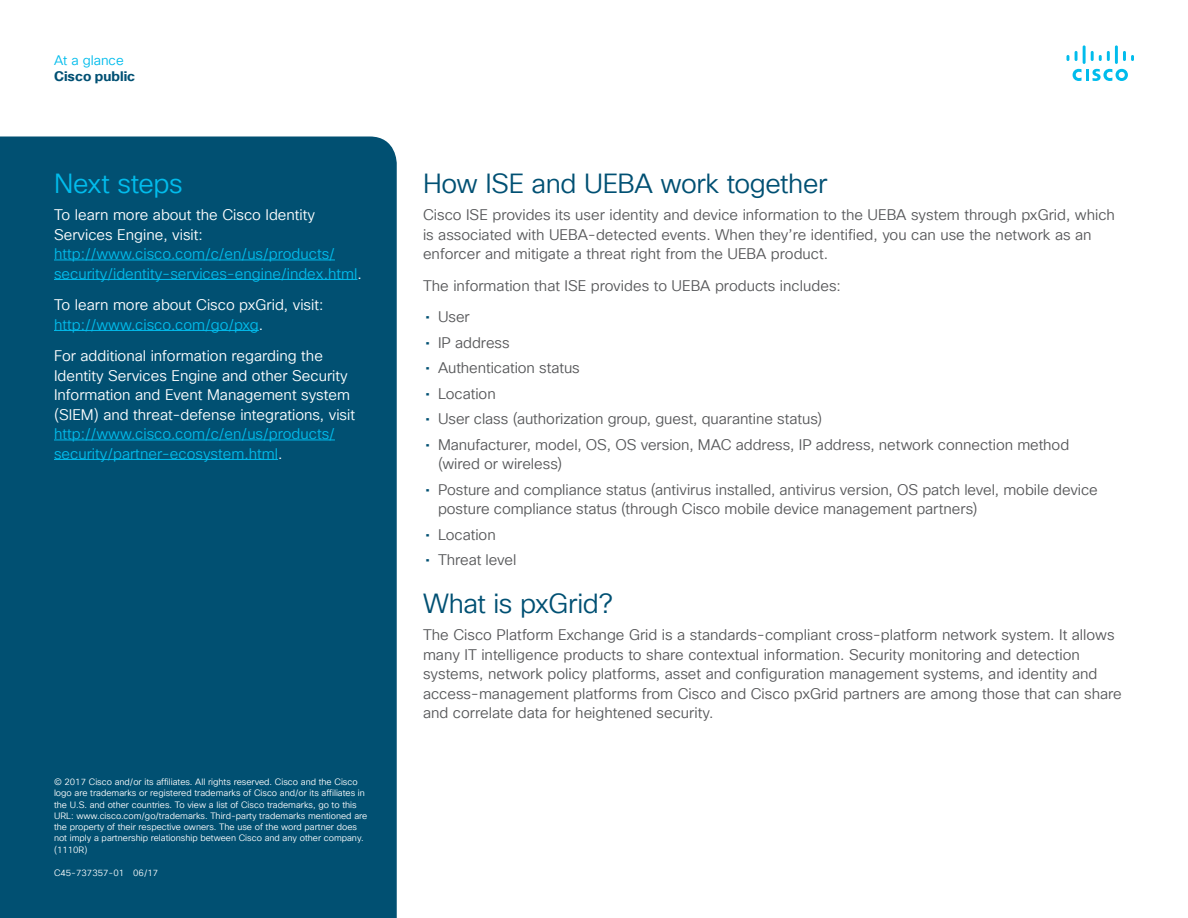
<style>
.page{position:relative;width:1188px;height:918px;background:#fff}
.page>*{position:absolute;margin:0;border:0;box-sizing:border-box;transform-origin:0 0}
.Subhead2_Indigo{font:27px "Cisco Sans TT Light";letter-spacing:-.015em;color:#005073}
.Subhead2_Blue{font:27px "Cisco Sans TT Light";letter-spacing:-.015em;color:#01bcec}
.Body{font:15px/19.5px "Cisco Sans TT Light";color:#57585a}
.Body_White{font:15px/19.5px "Cisco Sans TT Light";color:#fff}
.Body_White-2{font:15px/19.5px "Cisco Sans TT Light";color:#01bcec}
.t1{font:700 13.5px "Cisco Sans TT";color:#005073}
.t2{font:13.5px "Cisco Sans TT Light";color:#01bcec}
.Footer_white{font:9px/11.2px "Cisco Sans TT Light";color:#fff}
.s1{color:#fff}
.s2{color:#01bcec}
.s3{font-family:"Cisco Sans TT";color:#005073}
</style>
<div class="page">
<svg style="left:1073px;top:69px;width:55px;height:12px"></svg>
<svg style="left:1067px;top:55px;width:2px;height:6px"></svg>
<svg style="left:1075px;top:51px;width:3px;height:10px"></svg>
<hr style="left:1083px;top:45px;width:3px;height:19px;background:#01bcec">
<svg style="left:1091px;top:51px;width:19px;height:10px"></svg>
<hr style="left:1115px;top:45px;width:3px;height:19px;background:#01bcec">
<svg style="left:1123px;top:51px;width:11px;height:10px"></svg>
<div style="left:0;top:136px;width:397px;height:782px;background:#015072"></div>
<hr style="left:54px;top:260px;width:281px;height:1px;background:#01bcec">
<hr style="left:54px;top:279px;width:303px;height:1px;background:#01bcec">
<hr style="left:54px;top:330px;width:205px;height:1px;background:#01bcec">
<hr style="left:54px;top:440px;width:281px;height:1px;background:#01bcec">
<hr style="left:54px;top:459px;width:224px;height:1px;background:#01bcec">
<p class="t2" style="left:54px;top:51px;width:71px">At a glance</p>
<p class="t1" style="left:54px;top:67px;width:83px">Cisco public</p>
<p class="Subhead2_Blue" style="left:54px;top:166px;width:130px">Next steps</p>
<p class="Body_White-2" style="left:54px;top:206px;width:309px"><span class="s1">To learn more about the Cisco Identity Services Engine, visit: </span>http://www.cisco.com/c/en/us/products/ security/identity-services-engine/index.html<span class="s1">.</span></p>
<p class="Body_White" style="left:54px;top:296px;width:271px">To learn more about Cisco pxGrid, visit: <span class="s2">http://www.cisco.com/go/pxg</span>.</p>
<p class="Body_White" style="left:54px;top:347px;width:303px">For additional information regarding the Identity Services Engine and other Security Information and Event Management system (SIEM) and threat-defense integrations, visit <span class="s2">http://www.cisco.com/c/en/us/products/ security/partner-ecosystem.html</span>.</p>
<p class="Footer_white" style="left:54px;top:777px;width:315px">© 2017 Cisco and/or its affiliates. All rights reserved. Cisco and the Cisco logo are trademarks or registered trademarks of Cisco and/or its affiliates in the U.S. and other countries. To view a list of Cisco trademarks, go to this URL: www.cisco.com/go/trademarks. Third-party trademarks mentioned are the property of their respective owners. The use of the word partner does not imply a partnership relationship between Cisco and any other company. (1110R)</p>
<p class="Footer_white" style="left:54px;top:867px;width:106px">C45-737357-01 06/17</p>
<p class="Subhead2_Indigo" style="left:423px;top:166px;width:406px">How ISE and UEBA work together</p>
<p class="Body" style="left:423px;top:206px;width:694px">Cisco ISE provides its user identity and device information to the UEBA system through pxGrid, which is associated with UEBA-detected events. When they’re identified, you can use the network as an enforcer and mitigate a threat right from the UEBA product.</p>
<p class="Body" style="left:423px;top:276px;width:419px">The information that ISE provides to UEBA products includes:</p>
<p class="Body" style="left:425px;top:308px;width:46px"><span class="s3">•</span> User</p>
<p class="Body" style="left:425px;top:333px;width:86px"><span class="s3">•</span> IP address</p>
<p class="Body" style="left:425px;top:359px;width:156px"><span class="s3">•</span> Authentication status</p>
<p class="Body" style="left:425px;top:384px;width:72px"><span class="s3">•</span> Location</p>
<p class="Body" style="left:425px;top:410px;width:398px"><span class="s3">•</span> User class (authorization group, guest, quarantine status)</p>
<p class="Body" style="left:438px;top:435px;width:633px;text-indent:-13px"><span class="s3">•</span> Manufacturer, model, OS, OS version, MAC address, IP address, network connection method (wired or wireless)</p>
<p class="Body" style="left:438px;top:480px;width:661px;text-indent:-13px"><span class="s3">•</span> Posture and compliance status (antivirus installed, antivirus version, OS patch level, mobile device posture compliance status (through Cisco mobile device management partners)</p>
<p class="Body" style="left:425px;top:525px;width:72px"><span class="s3">•</span> Location</p>
<p class="Body" style="left:425px;top:551px;width:93px"><span class="s3">•</span> Threat level</p>
<p class="Subhead2_Indigo" style="left:423px;top:586px;width:191px">What is pxGrid?</p>
<p class="Body" style="left:423px;top:626px;width:700px">The Cisco Platform Exchange Grid is a standards-compliant cross-platform network system. It allows many IT intelligence products to share contextual information. Security monitoring and detection systems, network policy platforms, asset and configuration management systems, and identity and access-management platforms from Cisco and Cisco pxGrid partners are among those that can share and correlate data for heightened security.</p>
</div>
